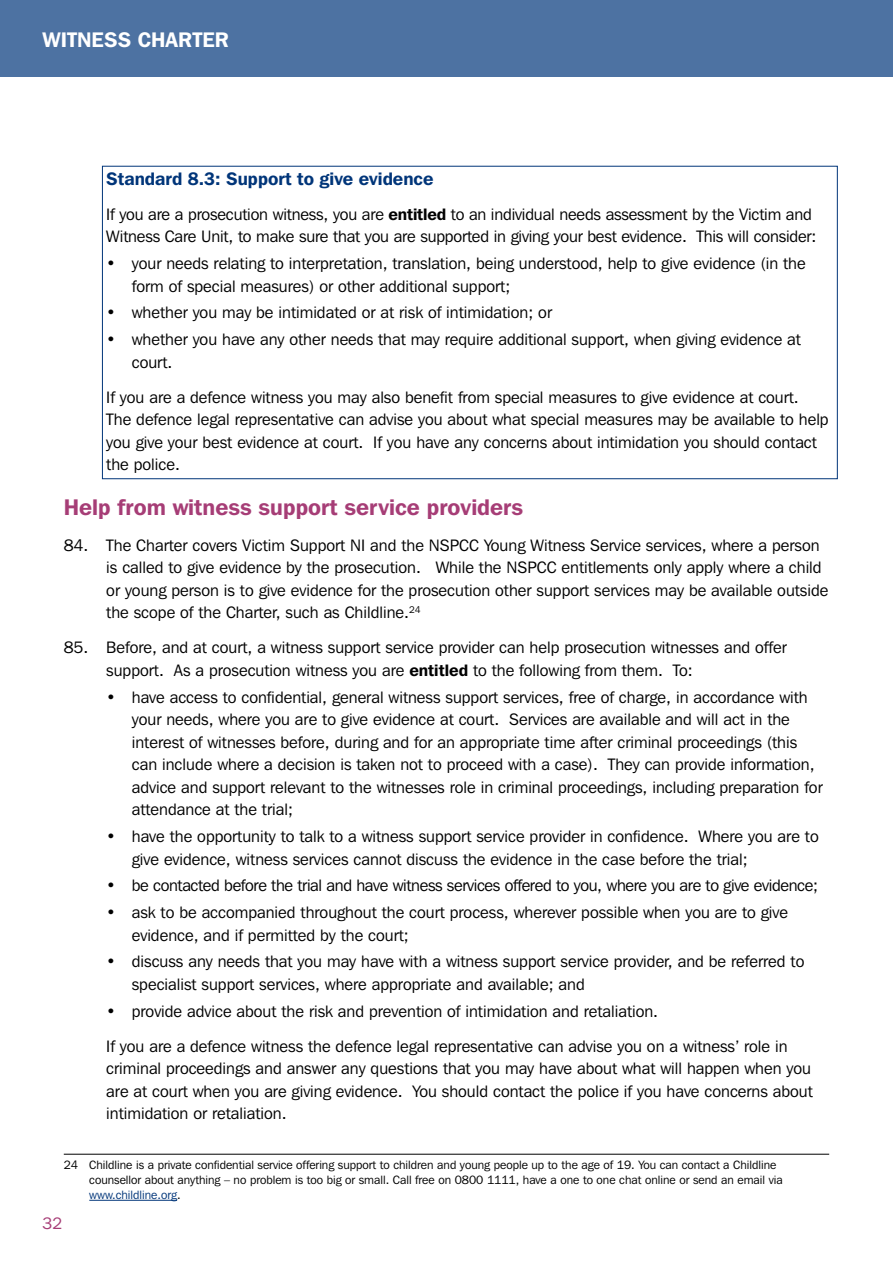
<style>
.page{position:relative;width:893px;height:1263px;background:#fff}
.page>*{position:absolute;margin:0;border:0;box-sizing:border-box;transform-origin:0 0}
.t1{font:600 22.5px "Franklin Gothic IT Cby BT";color:#a63d76}
.t2{font:600 21px "Franklin Gothic IT Cby BT";color:#fff}
.t3{font:600 18px "Franklin Gothic IT Cby BT";color:#003579}
.t4{font:16.5px/22.5px "Franklin Gothic IT Cby BT";color:#000}
.t5{font:16.5px "Franklin Gothic IT Cby BT";letter-spacing:-.02em;color:#000}
.t6{font:16.5px "Franklin Gothic IT Cby BT";color:#a63d76}
.t7{font:12px/15px "Franklin Gothic IT Cby BT";color:#000}
.s1{font-weight:600}
.s2{color:#003579}
</style>
<div class="page">
<div style="left:0;top:0;width:893px;height:77px;background:#4d72a2"></div>
<hr style="left:64px;top:1154px;width:765px;height:1px;background:#000">
<hr style="left:89px;top:1200px;width:88px;height:1px;background:#003579">
<p class="t2" style="left:43px;top:26px;width:188px">WITNESS CHARTER</p>
<p class="t3" style="left:106px;top:167px;width:329px">Standard 8.3: Support to give evidence</p>
<p class="t4" style="left:106px;top:203px;width:712px">If you are a prosecution witness, you are <span class="s1">entitled</span> to an individual needs assessment by the Victim and<br>Witness Care Unit, to make sure that you are supported in giving your best evidence. This will consider:</p>
<p class="t4" style="left:132px;top:252px;width:675px;text-indent:-26px">• your needs relating to interpretation, translation, being understood, help to give evidence (in the form of special measures) or other additional support;</p>
<p class="t4" style="left:106px;top:301px;width:447px">• whether you may be intimidated or at risk of intimidation; or</p>
<p class="t4" style="left:132px;top:328px;width:671px;text-indent:-26px">• whether you have any other needs that may require additional support, when giving evidence at court.</p>
<p class="t4" style="left:106px;top:386px;width:724px">If you are a defence witness you may also benefit from special measures to give evidence at court.<br>The defence legal representative can advise you about what special measures may be available to help you give your best evidence at court. If you have any concerns about intimidation you should contact the police.</p>
<h1 class="t1" style="left:64px;top:493px;width:461px">Help from witness support service providers</h1>
<p class="t4" style="left:106px;top:533px;width:724px;text-indent:-43px">84. The Charter covers Victim Support NI and the NSPCC Young Witness Service services, where a person is called to give evidence by the prosecution. While the NSPCC entitlements only apply where a child or young person is to give evidence for the prosecution other support services may be available outside the scope of the Charter, such as Childline.<sup>24</sup></p>
<p class="t4" style="left:106px;top:636px;width:682px;text-indent:-43px">85. Before, and at court, a witness support service provider can help prosecution witnesses and offer support. As a prosecution witness you are <span class="s1">entitled</span> to the following from them. To:</p>
<p class="t4" style="left:132px;top:685px;width:692px;text-indent:-26px">• have access to confidential, general witness support services, free of charge, in accordance with your needs, where you are to give evidence at court. Services are available and will act in the interest of witnesses before, during and for an appropriate time after criminal proceedings (this can include where a decision is taken not to proceed with a case). They can provide information, advice and support relevant to the witnesses role in criminal proceedings, including preparation for attendance at the trial;</p>
<p class="t4" style="left:132px;top:825px;width:688px;text-indent:-26px">• have the opportunity to talk to a witness support service provider in confidence. Where you are to give evidence, witness services cannot discuss the evidence in the case before the trial;</p>
<p class="t5" style="left:106px;top:875px;width:713px">• be contacted before the trial and have witness services offered to you, where you are to give evidence;</p>
<p class="t4" style="left:132px;top:901px;width:658px;text-indent:-26px">• ask to be accompanied throughout the court process, wherever possible when you are to give evidence, and if permitted by the court;</p>
<p class="t4" style="left:132px;top:950px;width:674px;text-indent:-26px">• discuss any needs that you may have with a witness support service provider, and be referred to specialist support services, where appropriate and available; and</p>
<p class="t4" style="left:106px;top:993px;width:683px;line-height:35.2px">• provide advice about the risk and prevention of intimidation and retaliation.<br>If you are a defence witness the defence legal representative can advise you on a witness’ role in</p>
<p class="t4" style="left:106px;top:1057px;width:708px;text-align:justify">criminal proceedings and answer any questions that you may have about what will happen when you are at court when you are giving evidence. You should contact the police if you have concerns about intimidation or retaliation.</p>
<p class="t7" style="left:89px;top:1157px;width:695px;text-indent:-26px">24 Childline is a private confidential service offering support to children and young people up to the age of 19. You can contact a Childline counsellor about anything – no problem is too big or small. Call free on 0800 1111, have a one to one chat online or send an email via <span class="s2">www.childline.org</span>.</p>
<p class="t6" style="left:43px;top:1213px;width:21px">32</p>
</div>
